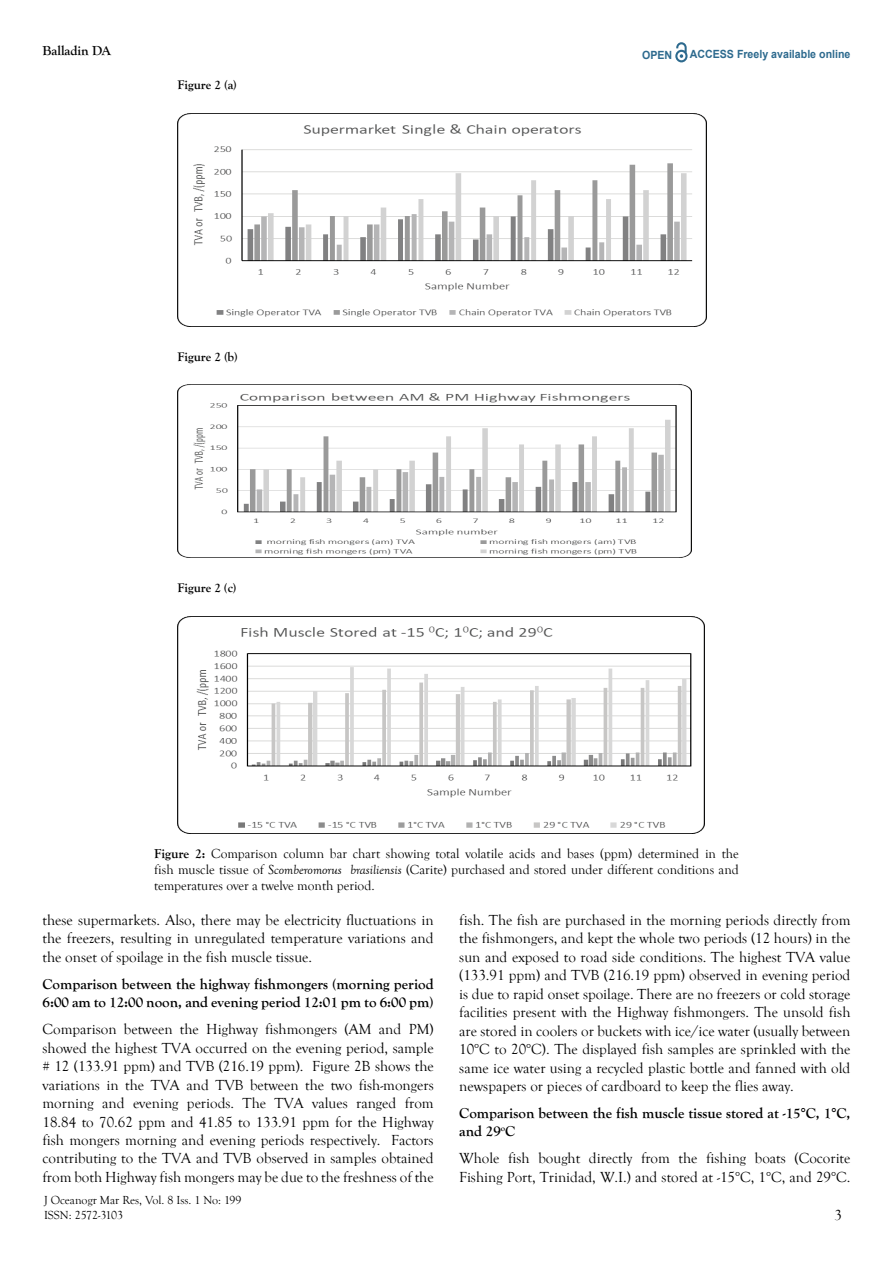
<style>
.page{position:relative;width:893px;height:1263px;background:#fff}
.page>*{position:absolute;margin:0;border:0;box-sizing:border-box;transform-origin:0 0}
.t1{font:15px/18.5px "Goudy Old Style T";color:#000;text-align:justify}
.t2{font:700 15px/18.5px "Goudy Old Style T";color:#000}
.t3{font:13.5px/16.2px "Goudy Old Style T";color:#000;text-align:justify}
.t4{font:700 13.5px "Goudy Old Style T";color:#000}
.t5{font:700 12.9px "Goudy Old Style T";color:#000}
.t6{font:12px/15.1px "Goudy Old Style T";color:#000}
.t7{font:700 11.25px "Arial";color:#2d6a8e;scale:.94 1}
.s1{font-weight:700}
.s2{font-style:italic}
</style>
<div class="page">
<svg style="left:675px;top:43px;width:12px;height:19px"></svg>
<img style="left:177px;top:113px;width:529px;height:214px">
<img style="left:177px;top:385px;width:514px;height:173px">
<img style="left:177px;top:616px;width:528px;height:218px">
<p class="t4" style="left:43px;top:43px;width:70px">Balladin DA</p>
<p class="t7" style="left:642px;top:47px;width:34px">OPEN</p>
<p class="t7" style="left:690px;top:46px;width:172px">ACCESS Freely available online</p>
<p class="t5" style="left:177px;top:77px;width:61px">Figure 2 (a)</p>
<p class="t5" style="left:177px;top:349px;width:62px">Figure 2 (b)</p>
<p class="t5" style="left:177px;top:580px;width:61px">Figure 2 (c)</p>
<p class="t3" style="left:154px;top:846px;width:586px"><span class="s1">Figure 2:</span> Comparison column bar chart showing total volatile acids and bases (ppm) determined in the fish muscle tissue of <span class="s2">Scomberomorus brasiliensis</span> (Carite) purchased and stored under different conditions and temperatures over a twelve month period.</p>
<p class="t1" style="left:43px;top:911px;width:393px">these supermarkets. Also, there may be electricity fluctuations in the freezers, resulting in unregulated temperature variations and the onset of spoilage in the fish muscle tissue.</p>
<p class="t2" style="left:43px;top:975px;width:393px">Comparison between the highway fishmongers (morning period<br>6:00 am to 12:00 noon, and evening period 12:01 pm to 6:00 pm)</p>
<p class="t1" style="left:43px;top:1020px;width:393px">Comparison between the Highway fishmongers (AM and PM) showed the highest TVA occurred on the evening period, sample # 12 (133.91 ppm) and TVB (216.19 ppm). Figure 2B shows the variations in the TVA and TVB between the two fish-mongers morning and evening periods. The TVA values ranged from 18.84 to 70.62 ppm and 41.85 to 133.91 ppm for the Highway fish mongers morning and evening periods respectively. Factors contributing to the TVA and TVB observed in samples obtained from both Highway fish mongers may be due to the freshness of the</p>
<p class="t6" style="left:44px;top:1192px;width:199px">J Oceanogr Mar Res, Vol. 8 Iss. 1 No: 199<br>ISSN: 2572-3103</p>
<p class="t1" style="left:459px;top:911px;width:393px">fish. The fish are purchased in the morning periods directly from the fishmongers, and kept the whole two periods (12 hours) in the sun and exposed to road side conditions. The highest TVA value (133.91 ppm) and TVB (216.19 ppm) observed in evening period is due to rapid onset spoilage. There are no freezers or cold storage facilities present with the Highway fishmongers. The unsold fish are stored in coolers or buckets with ice/ice water (usually between 10°C to 20°C). The displayed fish samples are sprinkled with the same ice water using a recycled plastic bottle and fanned with old newspapers or pieces of cardboard to keep the flies away.</p>
<p class="t2" style="left:459px;top:1104px;width:393px">Comparison between the fish muscle tissue stored at -15°C, 1°C, and 29<sup>o</sup>C</p>
<p class="t1" style="left:459px;top:1149px;width:393px">Whole fish bought directly from the fishing boats (Cocorite<br>Fishing Port, Trinidad, W.I.) and stored at -15°C, 1°C, and 29°C.</p>
<p class="t1" style="left:834px;top:1207px;width:9px">3</p>
</div>
